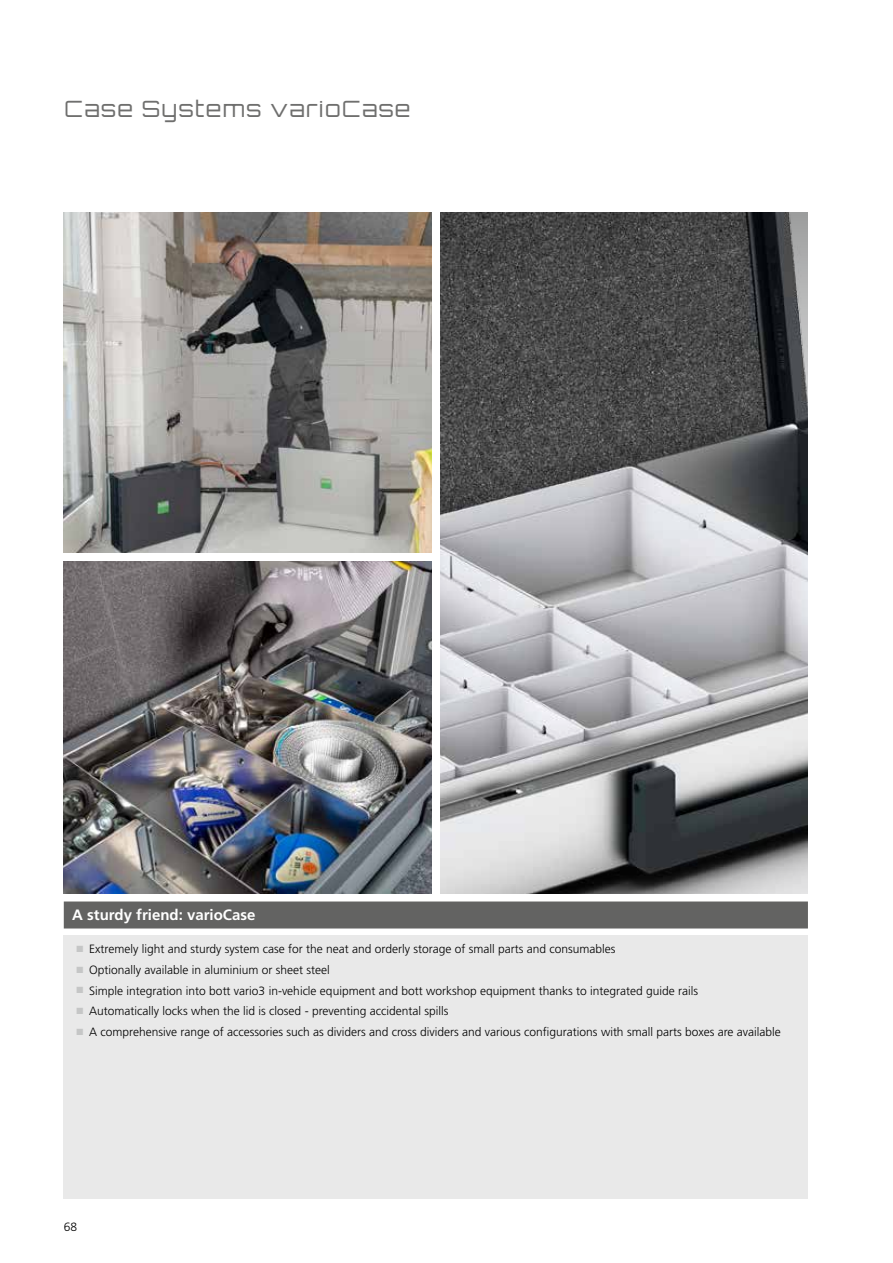
<style>
.page{position:relative;width:893px;height:1263px;background:#fff}
.page>*{position:absolute;margin:0;border:0;box-sizing:border-box;transform-origin:0 0}
.t1{font:300 22.5px "Orbitron CE";letter-spacing:.06em;color:#6f6f6e}
.t2{font:700 15px "Frutiger LT Pro";color:#fff}
.t3{font:300 12px "Frutiger LT Pro";color:#000}
.s1{color:#c5c6c6}
</style>
<div class="page">
<img style="left:440px;top:213px;width:368px;height:680px">
<img style="left:64px;top:213px;width:368px;height:340px">
<img style="left:64px;top:561px;width:368px;height:332px">
<div style="left:64px;top:901px;width:744px;height:27px;background:#636362"></div>
<div style="left:64px;top:935px;width:744px;height:264px;background:#e9e9e9"></div>
<h1 class="t1" style="left:65px;top:95px;width:347px">Case Systems varioCase</h1>
<p class="t2" style="left:72px;top:906px;width:185px">A sturdy friend: varioCase</p>
<p class="t3" style="left:77px;top:942px;width:540px"><span class="s1">■</span> Extremely light and sturdy system case for the neat and orderly storage of small parts and consumables</p>
<p class="t3" style="left:77px;top:963px;width:255px"><span class="s1">■</span> Optionally available in aluminium or sheet steel</p>
<p class="t3" style="left:77px;top:983px;width:623px"><span class="s1">■</span> Simple integration into bott vario3 in-vehicle equipment and bott workshop equipment thanks to integrated guide rails</p>
<p class="t3" style="left:77px;top:1004px;width:373px"><span class="s1">■</span> Automatically locks when the lid is closed - preventing accidental spills</p>
<p class="t3" style="left:77px;top:1025px;width:706px"><span class="s1">■</span> A comprehensive range of accessories such as dividers and cross dividers and various configurations with small parts boxes are available</p>
<p class="t3" style="left:64px;top:1220px;width:15px">68</p>
</div>
